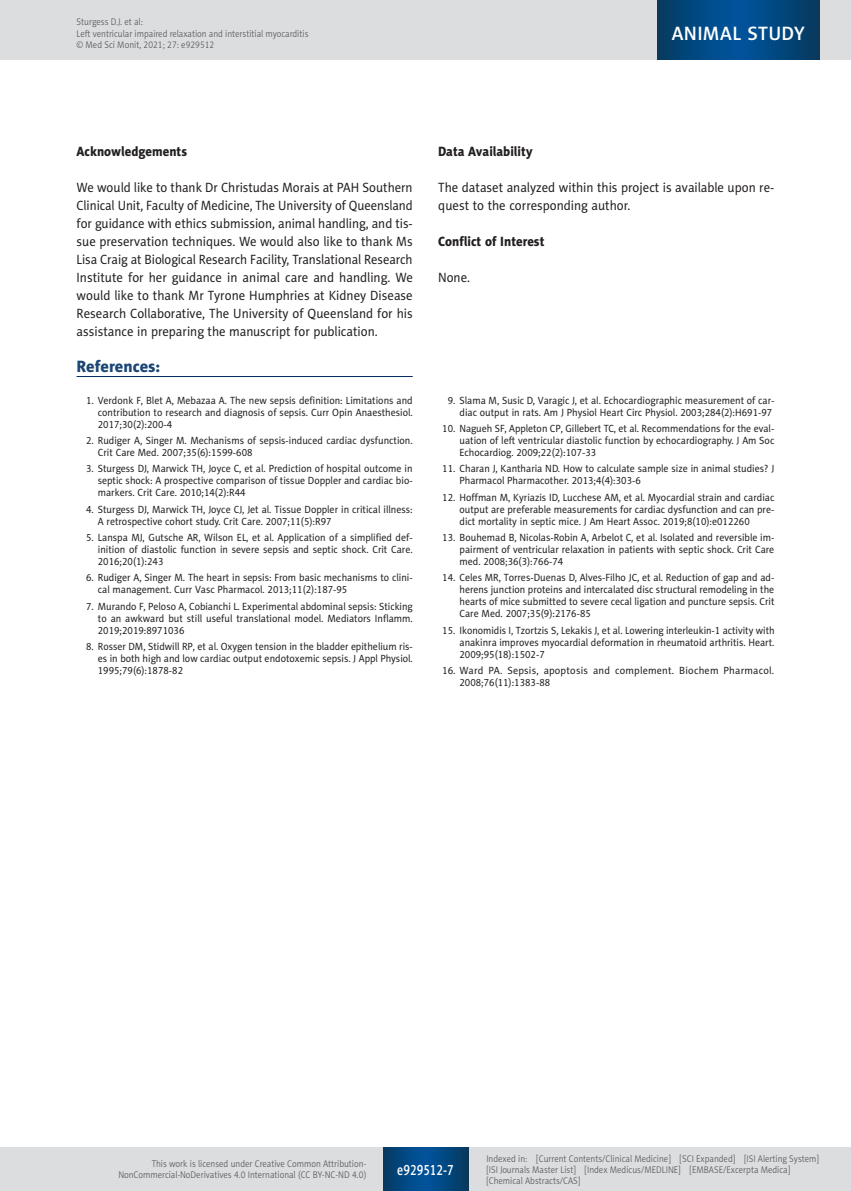
<style>
.page{position:relative;width:851px;height:1191px;background:#fff}
.page>*{position:absolute;margin:0;border:0;box-sizing:border-box;transform-origin:0 0}
.t1{font:19.5px "Naomi Sans EFN Medium";letter-spacing:.015em;color:#fff}
.MSM_Referencje_Tytul{font:16.5px "Naomi Sans EFN Heavy";color:#1a4574}
.t2{font:15px "Naomi Sans EFN Medium";color:#fff;scale:.8 1}
.MSM_Body{font:13.5px/18px "Naomi Sans EFN";color:#231f20;text-align:justify;scale:.95 1}
.MSM_Headline_2{font:13.5px "Naomi Sans EFN Heavy";color:#231f20;scale:.95 1}
.MSM_Referencje_punkt{font:10.5px/12px "Naomi Sans EFN";color:#231f20;text-align:justify;scale:.95 1}
.MSM_Referencje_punkt-2{font:10.5px/12px "Naomi Sans EFN";color:#231f20;text-align:justify;scale:.94 1}
.MSM_Referencje_punkt-3{font:10.5px/12px "Naomi Sans EFN";letter-spacing:.02em;color:#231f20}
.t3{font:9.75px/11.2px "Naomi Sans EFN Light";color:#57585a;scale:.9 1}
</style>
<div class="page">
<hr style="left:77px;top:376px;width:335px;height:1px;background:#00295c">
<div style="left:0;top:1148px;width:850px;height:43px;background:#dcdddf"></div>
<svg style="left:383px;top:1147px;width:85px;height:43px"></svg>
<div style="left:0;top:0;width:850px;height:60px;background:#dcdddf"></div>
<svg style="left:657px;top:0;width:162px;height:60px"></svg>
<p class="t3" style="left:77px;top:16px;width:259px">Sturgess D.J. et al:<br>Left ventricular impaired relaxation and interstitial myocarditis © Med Sci Monit, 2021; 27: e929512</p>
<h1 class="t1" style="left:671px;top:22px;width:134px">ANIMAL STUDY</h1>
<p class="MSM_Headline_2" style="left:77px;top:143px;width:118px">Acknowledgements</p>
<p class="MSM_Body" style="left:77px;top:178px;width:355px">We would like to thank Dr Christudas Morais at PAH Southern Clinical Unit, Faculty of Medicine, The University of Queensland for guidance with ethics submission, animal handling, and tis&shy;sue preservation techniques. We would also like to thank Ms Lisa Craig at Biological Research Facility, Translational Research Institute for her guidance in animal care and handling. We would like to thank Mr Tyrone Humphries at Kidney Disease Research Collaborative, The University of Queensland for his assistance in preparing the manuscript for publication.</p>
<p class="MSM_Referencje_Tytul" style="left:77px;top:356px;width:85px">References:</p>
<p class="MSM_Referencje_punkt" style="left:98px;top:394px;width:333px;text-indent:-12px">1. Verdonk F, Blet A, Mebazaa A. The new sepsis definition: Limitations and contribution to research and diagnosis of sepsis. Curr Opin Anaesthesiol.<br>2017;30(2):200-4</p>
<p class="MSM_Referencje_punkt" style="left:98px;top:435px;width:333px;text-indent:-12px">2. Rudiger A, Singer M. Mechanisms of sepsis-induced cardiac dysfunction.<br>Crit Care Med. 2007;35(6):1599-608</p>
<p class="MSM_Referencje_punkt" style="left:98px;top:463px;width:333px;text-indent:-12px">3. Sturgess DJ, Marwick TH, Joyce C, et al. Prediction of hospital outcome in septic shock: A prospective comparison of tissue Doppler and cardiac bio&shy;markers. Crit Care. 2010;14(2):R44</p>
<p class="MSM_Referencje_punkt" style="left:98px;top:503px;width:333px;text-indent:-12px">4. Sturgess DJ, Marwick TH, Joyce CJ, Jet al. Tissue Doppler in critical illness:<br>A retrospective cohort study. Crit Care. 2007;11(5):R97</p>
<p class="MSM_Referencje_punkt" style="left:98px;top:531px;width:333px;text-indent:-12px">5. Lanspa MJ, Gutsche AR, Wilson EL, et al. Application of a simplified def&shy;inition of diastolic function in severe sepsis and septic shock. Crit Care.<br>2016;20(1):243</p>
<p class="MSM_Referencje_punkt" style="left:98px;top:572px;width:333px;text-indent:-12px">6. Rudiger A, Singer M. The heart in sepsis: From basic mechanisms to clini&shy;cal management. Curr Vasc Pharmacol. 2013;11(2):187-95</p>
<p class="MSM_Referencje_punkt" style="left:98px;top:600px;width:333px;text-indent:-12px">7. Murando F, Peloso A, Cobianchi L. Experimental abdominal sepsis: Sticking to an awkward but still useful translational model. Mediators Inflamm.<br>2019;2019:8971036</p>
<p class="MSM_Referencje_punkt" style="left:98px;top:640px;width:333px;text-indent:-12px">8. Rosser DM, Stidwill RP, et al. Oxygen tension in the bladder epithelium ris&shy;es in both high and low cardiac output endotoxemic sepsis. J Appl Physiol.<br>1995;79(6):1878-82</p>
<p class="MSM_Headline_2" style="left:438px;top:143px;width:101px">Data Availability</p>
<p class="MSM_Body" style="left:438px;top:178px;width:355px">The dataset analyzed within this project is available upon re&shy;quest to the corresponding author.</p>
<p class="MSM_Headline_2" style="left:438px;top:233px;width:113px">Conflict of Interest</p>
<p class="MSM_Body" style="left:438px;top:268px;width:35px">None.</p>
<p class="MSM_Referencje_punkt" style="left:447px;top:394px;width:345px;text-align:right">9. Slama M, Susic D, Varagic J, et al. Echocardiographic measurement of car&shy;diac output in rats. Am J Physiol Heart Circ Physiol. 2003;284(2):H691-97</p>
<p class="MSM_Referencje_punkt" style="left:459px;top:423px;width:333px;text-indent:-17px">10. Nagueh SF, Appleton CP, Gillebert TC, et al. Recommendations for the eval&shy;uation of left ventricular diastolic function by echocardiography. J Am Soc Echocardiog. 2009;22(2):107-33</p>
<p class="MSM_Referencje_punkt" style="left:459px;top:463px;width:333px;text-indent:-17px">11. Charan J, Kantharia ND. How to calculate sample size in animal studies? J<br>Pharmacol Pharmacother. 2013;4(4):303-6</p>
<p class="MSM_Referencje_punkt" style="left:459px;top:491px;width:333px;text-indent:-17px">12. Hoffman M, Kyriazis ID, Lucchese AM, et al. Myocardial strain and cardiac output are preferable measurements for cardiac dysfunction and can pre&shy;dict mortality in septic mice. J Am Heart Assoc. 2019;8(10):e012260</p>
<p class="MSM_Referencje_punkt" style="left:459px;top:531px;width:333px;text-indent:-17px">13. Bouhemad B, Nicolas-Robin A, Arbelot C, et al. Isolated and reversible im&shy;pairment of ventricular relaxation in patients with septic shock. Crit Care med. 2008;36(3):766-74</p>
<p class="MSM_Referencje_punkt" style="left:459px;top:572px;width:333px;text-indent:-17px">14. Celes MR, Torres-Duenas D, Alves-Filho JC, et al. Reduction of gap and ad&shy;herens junction proteins and intercalated disc structural remodeling in the hearts of mice submitted to severe cecal ligation and puncture sepsis. Crit Care Med. 2007;35(9):2176-85</p>
<p class="MSM_Referencje_punkt-2" style="left:459px;top:624px;width:336px;text-indent:-17px">15. Ikonomidis I, Tzortzis S, Lekakis J, et al. Lowering interleukin-1 activity with anakinra improves myocardial deformation in rheumatoid arthritis. Heart.<br>2009;95(18):1502-7</p>
<p class="MSM_Referencje_punkt-3" style="left:459px;top:664px;width:316px;text-indent:-17px">16. Ward PA. Sepsis, apoptosis and complement. Biochem Pharmacol.<br>2008;76(11):1383-88</p>
<p class="t3" style="left:118px;top:1158px;width:277px;text-align:right">This work is licensed under Creative Common Attribution-<br>NonCommercial-NoDerivatives 4.0 International (CC BY-NC-ND 4.0)</p>
<h3 class="t2" style="left:397px;top:1160px;width:72px">e929512-7</h3>
<p class="t3" style="left:486px;top:1152px;width:371px">Indexed in: [Current Contents/Clinical Medicine] [SCI Expanded] [ISI Alerting System] [ISI Journals Master List] [Index Medicus/MEDLINE] [EMBASE/Excerpta Medica] [Chemical Abstracts/CAS]</p>
</div>
